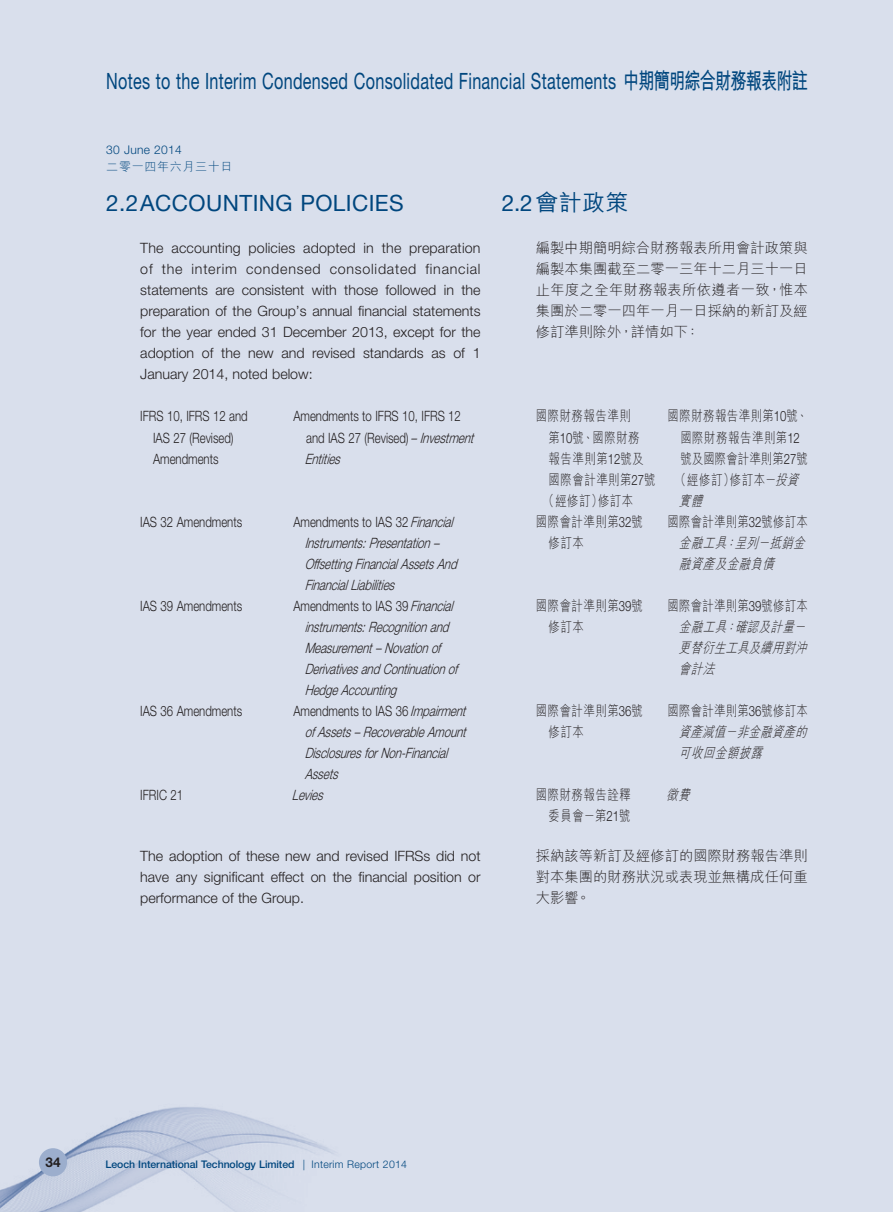
<style>
.page{position:relative;width:893px;height:1212px;background:#d9dfec}
.page>*{position:absolute;margin:0;border:0;box-sizing:border-box;transform-origin:0 0}
.Heading_1{font:22.5px "Helvetica Neue LT Std";letter-spacing:.02em;color:#00467e;scale:.72 1}
.Heading_1-2{font:22.5px "Helvetica Neue LT Std";letter-spacing:.02em;color:#00467e}
.C_Heading_1{font:500 22.5px "M Hei HK";color:#00467e}
.Body_Text{font:300 14.25px/21px "Helvetica Neue LT Std";color:#231f20;text-align:justify}
.Body_Text-2{font:italic 300 14.25px/21px "Helvetica Neue LT Std";color:#231f20;scale:.8 1}
.Body_Text-3{font:300 14.25px/21px "Helvetica Neue LT Std";color:#231f20;scale:.8 1}
.Body_Text-4{font:300 14.25px/21px "M Hei HK";letter-spacing:.05em;color:#231f20;scale:.8 1}
.C_Body_Text{font:300 14.25px/21px "M Hei HK";letter-spacing:.005em;color:#231f20;text-align:justify}
.Body_Text-5{font:italic 300 14.25px/21px "M Hei HK";color:#231f20;scale:.8 1}
.Body_Text-6{font:300 14.25px "M Hei HK";letter-spacing:.01em;color:#231f20;scale:.8 1}
.t1{font:700 13.5px "Helvetica Neue LT Std";color:#231f20}
.t2{font:300 12px "Helvetica Neue LT Std";color:#00467e}
.t3{font:300 12px "M Hei HK";letter-spacing:.06em;color:#00467e}
.t4{font:500 10.5px "Helvetica Neue LT Std";letter-spacing:-.005em;color:#00467e}
.s1{font-family:"M Hei HK";font-weight:700}
.s2{font-style:italic}
.s3{font-style:normal}
.s4{font-family:"Helvetica Neue LT Std";font-weight:400}
.s5{font-family:"Helvetica Neue LT Std"}
.s6{font-family:"Helvetica Neue LT Std";font-style:normal}
.s7{font-weight:300}
</style>
<div class="page">
<img style="left:0;top:1107px;width:334px;height:105px">
<div style="left:39px;top:1148px;width:28px;height:28px;background:#9caecd;border-radius:50%"></div>
<p class="Heading_1" style="left:106px;top:68px;width:976px">Notes to the Interim Condensed Consolidated Financial Statements <span class="s1">中期簡明綜合財務報表附註</span></p>
<p class="t2" style="left:106px;top:143px;width:77px">30 June 2014</p>
<p class="t3" style="left:106px;top:160px;width:128px">二零一四年六月三十日</p>
<p class="Heading_1-2" style="left:106px;top:190px;width:299px">2.2ACCOUNTING POLICIES</p>
<p class="Body_Text" style="left:140px;top:238px;width:342px">The accounting policies adopted in the preparation of the interim condensed consolidated financial statements are consistent with those followed in the preparation of the Group’s annual financial statements for the year ended 31 December 2013, except for the adoption of the new and revised standards as of 1<br>January 2014, noted below:</p>
<p class="Body_Text-3" style="left:153px;top:406px;width:120px;text-indent:-13px">IFRS 10, IFRS 12 and<br>IAS 27 (Revised)<br>Amendments</p>
<p class="Body_Text-3" style="left:305px;top:406px;width:218px;text-indent:-11px">Amendments to IFRS 10, IFRS 12 and IAS 27 (Revised) <span class="s2">–Investment<br>Entities</span></p>
<p class="Body_Text-3" style="left:140px;top:511px;width:129px">IAS 32 Amendments</p>
<p class="Body_Text-2" style="left:305px;top:511px;width:197px;text-indent:-11px"><span class="s3">Amendments to IAS 32</span> Financial<br>Instruments: Presentation –<br>Offsetting Financial Assets And<br>Financial Liabilities</p>
<p class="Body_Text-3" style="left:140px;top:595px;width:129px">IAS 39 Amendments</p>
<p class="Body_Text-2" style="left:305px;top:595px;width:198px;text-indent:-11px"><span class="s3">Amendments to IAS 39</span> Financial instruments: Recognition and<br>Measurement – Novation of<br>Derivatives and Continuation of<br>Hedge Accounting</p>
<p class="Body_Text-3" style="left:140px;top:700px;width:129px">IAS 36 Amendments</p>
<p class="Body_Text-2" style="left:305px;top:700px;width:208px;text-indent:-11px"><span class="s3">Amendments to IAS 36</span> Impairment of Assets – Recoverable Amount<br>Disclosures for Non-Financial<br>Assets</p>
<p class="Body_Text-3" style="left:140px;top:784px;width:55px">IFRIC 21</p>
<p class="Body_Text-2" style="left:292px;top:784px;width:46px">Levies</p>
<p class="Body_Text" style="left:140px;top:845px;width:342px">The adoption of these new and revised IFRSs did not have any significant effect on the financial position or performance of the Group.</p>
<p class="C_Heading_1" style="left:502px;top:187px;width:128px"><span class="s4">2.2</span>會計政策</p>
<p class="C_Body_Text" style="left:536px;top:237px;width:274px">編製中期簡明綜合財務報表所用會計政策與編製本集團截至二零一三年十二月三十一日止年度之全年財務報表所依遵者一致，惟本集團於二零一四年一月一日採納的新訂及經修訂準則除外，詳情如下：</p>
<p class="Body_Text-4" style="left:536px;top:405px;width:120px">國際財務報告準則</p>
<p class="Body_Text-4" style="left:549px;top:426px;width:115px">第<span class="s5">10</span>號、國際財務</p>
<p class="Body_Text-4" style="left:549px;top:447px;width:120px">報告準則第<span class="s5">12</span>號及</p>
<p class="Body_Text-4" style="left:549px;top:468px;width:135px">國際會計準則第<span class="s5">27</span>號</p>
<p class="Body_Text-4" style="left:543px;top:489px;width:115px">（經修訂）修訂本</p>
<p class="Body_Text-4" style="left:668px;top:405px;width:177px">國際財務報告準則第<span class="s5">10</span>號、</p>
<p class="Body_Text-4" style="left:680px;top:426px;width:151px">國際財務報告準則第<span class="s5">12</span></p>
<p class="Body_Text-6" style="left:680px;top:451px;width:161px">號及國際會計準則第<span class="s5">27</span>號</p>
<p class="Body_Text-4" style="left:675px;top:468px;width:161px">（經修訂）修訂本－<span class="s2">投資</span></p>
<p class="Body_Text-5" style="left:679px;top:489px;width:35px">實體</p>
<p class="Body_Text-4" style="left:549px;top:510px;width:119px;text-indent:-13px">國際會計準則第<span class="s5">32</span>號修訂本</p>
<p class="Body_Text-5" style="left:679px;top:510px;width:163px;text-align:justify;text-indent:-11px"><span class="s3">國際會計準則第</span><span class="s6">32</span><span class="s3">號修訂本</span>金融工具：呈列－抵銷金融資產及金融負債</p>
<p class="Body_Text-4" style="left:549px;top:594px;width:119px;text-indent:-13px">國際會計準則第<span class="s5">39</span>號修訂本</p>
<p class="Body_Text-5" style="left:679px;top:594px;width:166px;text-indent:-11px"><span class="s3">國際會計準則第</span><span class="s6">39</span><span class="s3">號修訂本</span>金融工具：確認及計量－更替衍生工具及續用對沖會計法</p>
<p class="Body_Text-4" style="left:549px;top:699px;width:119px;text-indent:-13px">國際會計準則第<span class="s5">36</span>號修訂本</p>
<p class="Body_Text-5" style="left:679px;top:699px;width:166px;text-indent:-11px"><span class="s3">國際會計準則第</span><span class="s6">36</span><span class="s3">號修訂本</span>資產減值－非金融資產的可收回金額披露</p>
<p class="Body_Text-4" style="left:536px;top:783px;width:120px;text-align:right">國際財務報告詮釋委員會－第<span class="s5">21</span>號</p>
<p class="Body_Text-5" style="left:666px;top:783px;width:35px">徵費</p>
<p class="C_Body_Text" style="left:536px;top:845px;width:274px">採納該等新訂及經修訂的國際財務報告準則對本集團的財務狀況或表現並無構成任何重大影響。</p>
<p class="t1" style="left:46px;top:1154px;width:16px">34</p>
<p class="t4" style="left:106px;top:1158px;width:303px">Leoch International Technology Limited <span class="s7">| Interim Report 2014</span></p>
</div>
